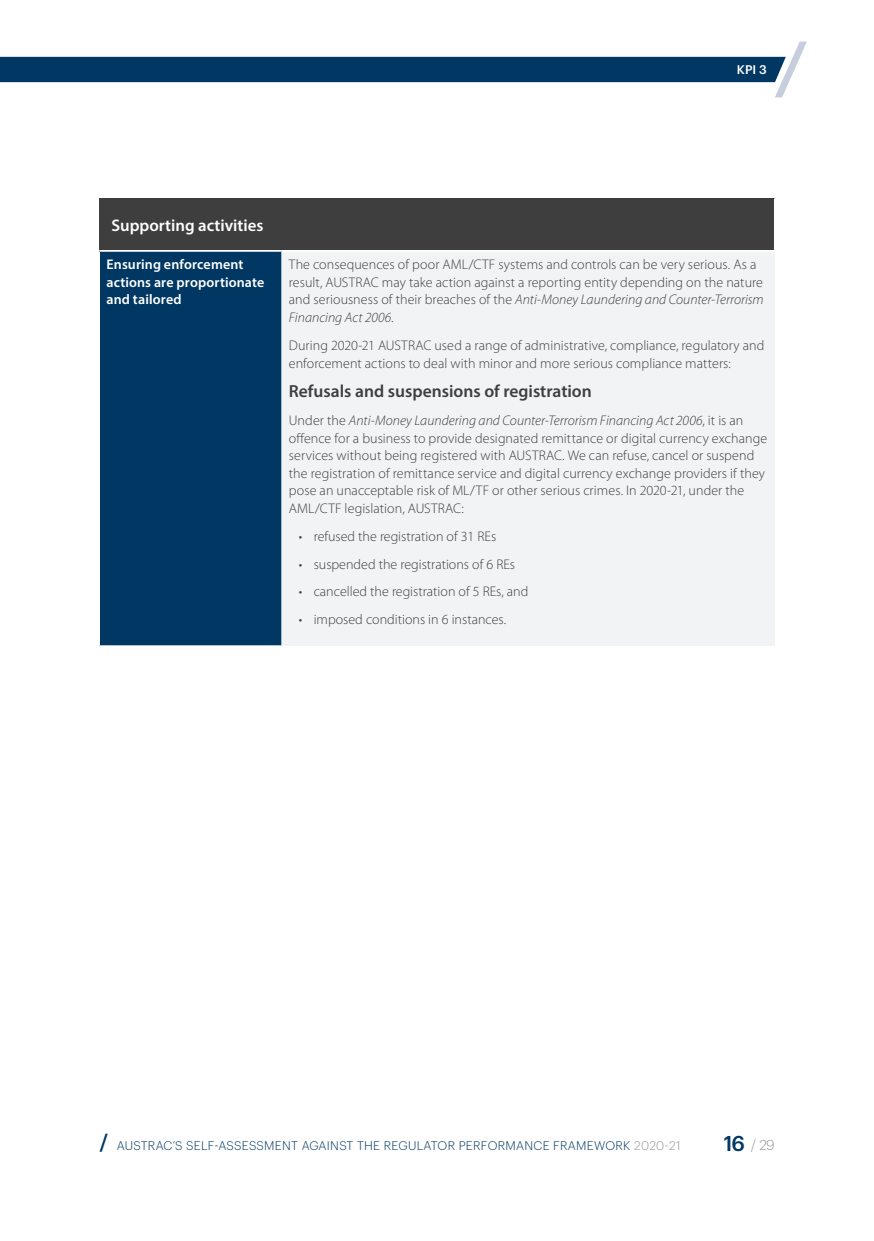
<style>
.page{position:relative;width:874px;height:1241px;background:#fff}
.page>*{position:absolute;margin:0;border:0;box-sizing:border-box;transform-origin:0 0}
.Table_para_H1{font:600 17.5px "Myriad Pro";color:#3e3e3f}
.Body{font:600 16.8px "Myriad Pro";color:#fff}
.Table_Text{font:300 14px/17.5px "Myriad Pro";letter-spacing:.005em;color:#3e3e3f}
.Table_Highlight{font:600 14px/17.5px "Myriad Pro";letter-spacing:.01em;color:#fff}
.t1{font:300 14px "Graphik";color:#939598}
.t2{font:300 12.25px "Graphik";letter-spacing:.025em;color:#003863}
.t3{font:500 12.25px "Graphik";color:#fff}
.s1{font-style:italic}
.s2{font-weight:500;font-size:21px}
.s3{color:#939598}
.s4{font-weight:500;font-size:21px;color:#003863}
</style>
<div class="page">
<svg style="left:0;top:42px;width:806px;height:55px"></svg>
<div style="left:99px;top:198px;width:675px;height:53px;background:#3e3e3f"></div>
<div style="left:99px;top:251px;width:183px;height:394px;background:#003863"></div>
<div style="left:282px;top:251px;width:492px;height:394px;background:#f2f3f4"></div>
<hr style="left:773px;top:198px;width:2px;height:52px;background:#fff">
<hr style="left:99px;top:252px;width:1px;height:393px;background:#fff">
<hr style="left:281px;top:252px;width:1px;height:393px;background:#fff">
<hr style="left:99px;top:250px;width:183px;height:2px;background:#fff">
<hr style="left:282px;top:250px;width:493px;height:2px;background:#fff">
<p class="t3" style="left:736px;top:61px;width:31px">KPI 3</p>
<p class="Body" style="left:111px;top:215px;width:153px">Supporting activities</p>
<p class="Table_Highlight" style="left:106px;top:255px;width:159px">Ensuring enforcement actions are proportionate and tailored</p>
<p class="Table_Text" style="left:289px;top:255px;width:476px">The consequences of poor AML/CTF systems and controls can be very serious. As a result, AUSTRAC may take action against a reporting entity depending on the nature and seriousness of their breaches of the <span class="s1">Anti-Money Laundering and Counter-Terrorism Financing Act 2006</span>.</p>
<p class="Table_Text" style="left:289px;top:336px;width:477px">During 2020-21 AUSTRAC used a range of administrative, compliance, regulatory and enforcement actions to deal with minor and more serious compliance matters:</p>
<p class="Table_para_H1" style="left:289px;top:380px;width:304px">Refusals and suspensions of registration</p>
<p class="Table_Text" style="left:289px;top:412px;width:479px">Under the <span class="s1">Anti-Money Laundering and Counter-Terrorism Financing Act 2006</span>, it is an offence for a business to provide designated remittance or digital currency exchange services without being registered with AUSTRAC. We can refuse, cancel or suspend the registration of remittance service and digital currency exchange providers if they pose an unacceptable risk of ML/TF or other serious crimes. In 2020-21, under the AML/CTF legislation, AUSTRAC:</p>
<p class="Table_Text" style="left:298px;top:528px;width:199px">• refused the registration of 31 REs</p>
<p class="Table_Text" style="left:298px;top:555px;width:218px">• suspended the registrations of 6 REs</p>
<p class="Table_Text" style="left:298px;top:582px;width:231px">• cancelled the registration of 5 REs, and</p>
<p class="Table_Text" style="left:298px;top:610px;width:209px">• imposed conditions in 6 instances.</p>
<p class="t2" style="left:99px;top:1136px;width:582px"><span class="s2">/</span> AUSTRAC’S SELF-ASSESSMENT AGAINST THE REGULATOR PERFORMANCE FRAMEWORK <span class="s3">2020-21</span></p>
<p class="t1" style="left:723px;top:1134px;width:52px"><span class="s4">16</span> / 29</p>
</div>
